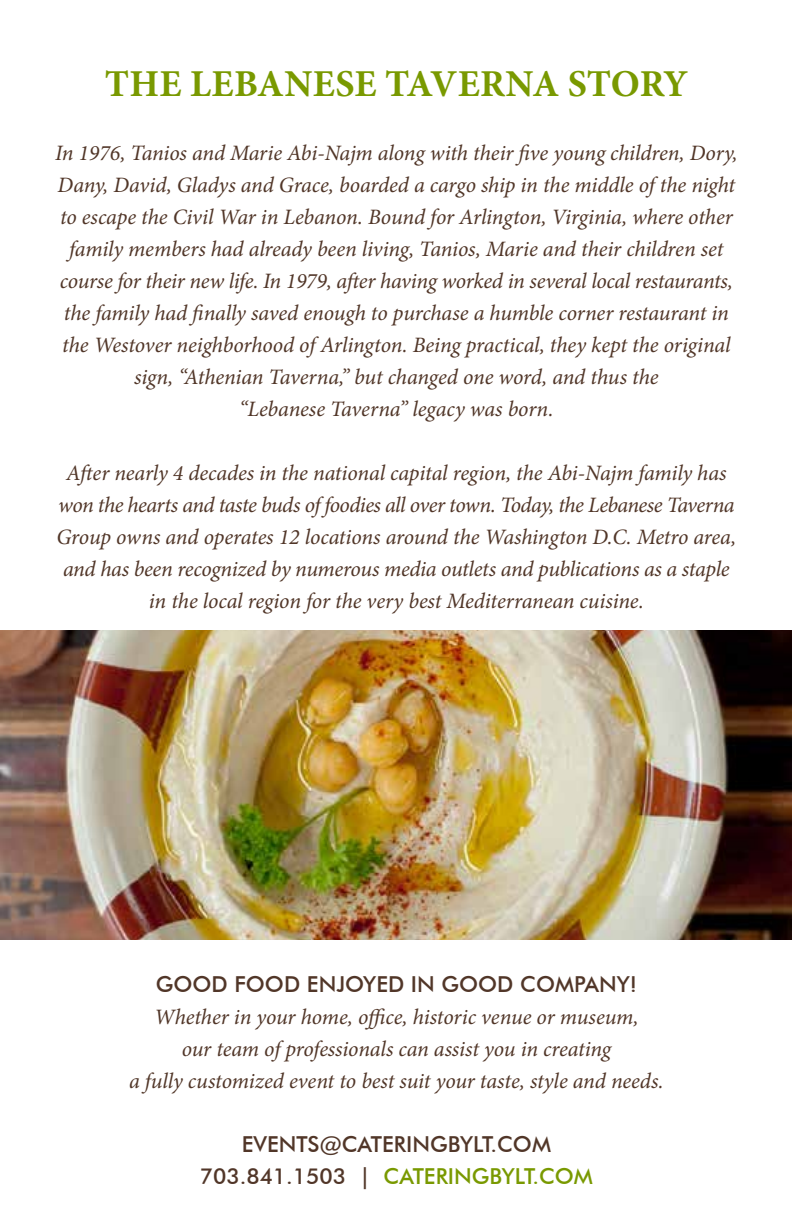
<style>
.page{position:relative;width:792px;height:1224px;background:#fff}
.page>*{position:absolute;margin:0;border:0;box-sizing:border-box;transform-origin:0 0}
.t1{font:700 38px "Minion Pro";letter-spacing:.01em;color:#799900}
.t2{font:italic 22px/32px "Minion Pro";letter-spacing:-.01em;color:#513628;text-align:center}
.t3{font:500 22px/32px "Futura BT";color:#513628;text-align:center}
.s1{color:#799900}
</style>
<div class="page">
<img style="left:0;top:631px;width:792px;height:308px">
<h1 class="t1" style="left:105px;top:57px;width:585px">THE LEBANESE TAVERNA STORY</h1>
<p class="t2" style="left:55px;top:137px;width:684px">In 1976, Tanios and Marie Abi-Najm along with their five young children, Dory, Dany, David, Gladys and Grace, boarded a cargo ship in the middle of the night to escape the Civil War in Lebanon. Bound for Arlington, Virginia, where other family members had already been living, Tanios, Marie and their children set course for their new life. In 1979, after having worked in several local restaurants, the family had finally saved enough to purchase a humble corner restaurant in the Westover neighborhood of Arlington. Being practical, they kept the original sign, “Athenian Taverna,” but changed one word, and thus the<br>“Lebanese Taverna” legacy was born.</p>
<p class="t2" style="left:57px;top:457px;width:681px">After nearly 4 decades in the national capital region, the Abi-Najm family has won the hearts and taste buds of foodies all over town. Today, the Lebanese Taverna Group owns and operates 12 locations around the Washington D.C. Metro area, and has been recognized by numerous media outlets and publications as a staple in the local region for the very best Mediterranean cuisine.</p>
<p class="t3" style="left:156px;top:968px;width:483px">GOOD FOOD ENJOYED IN GOOD COMPANY!</p>
<p class="t2" style="left:129px;top:1001px;width:536px">Whether in your home, office, historic venue or museum,<br>our team of professionals can assist you in creating<br>a fully customized event to best suit your taste, style and needs.</p>
<p class="t3" style="left:200px;top:1128px;width:395px">EVENTS@CATERINGBYLT.COM<br>703.841.1503 | <span class="s1">CATERINGBYLT.COM</span></p>
</div>
